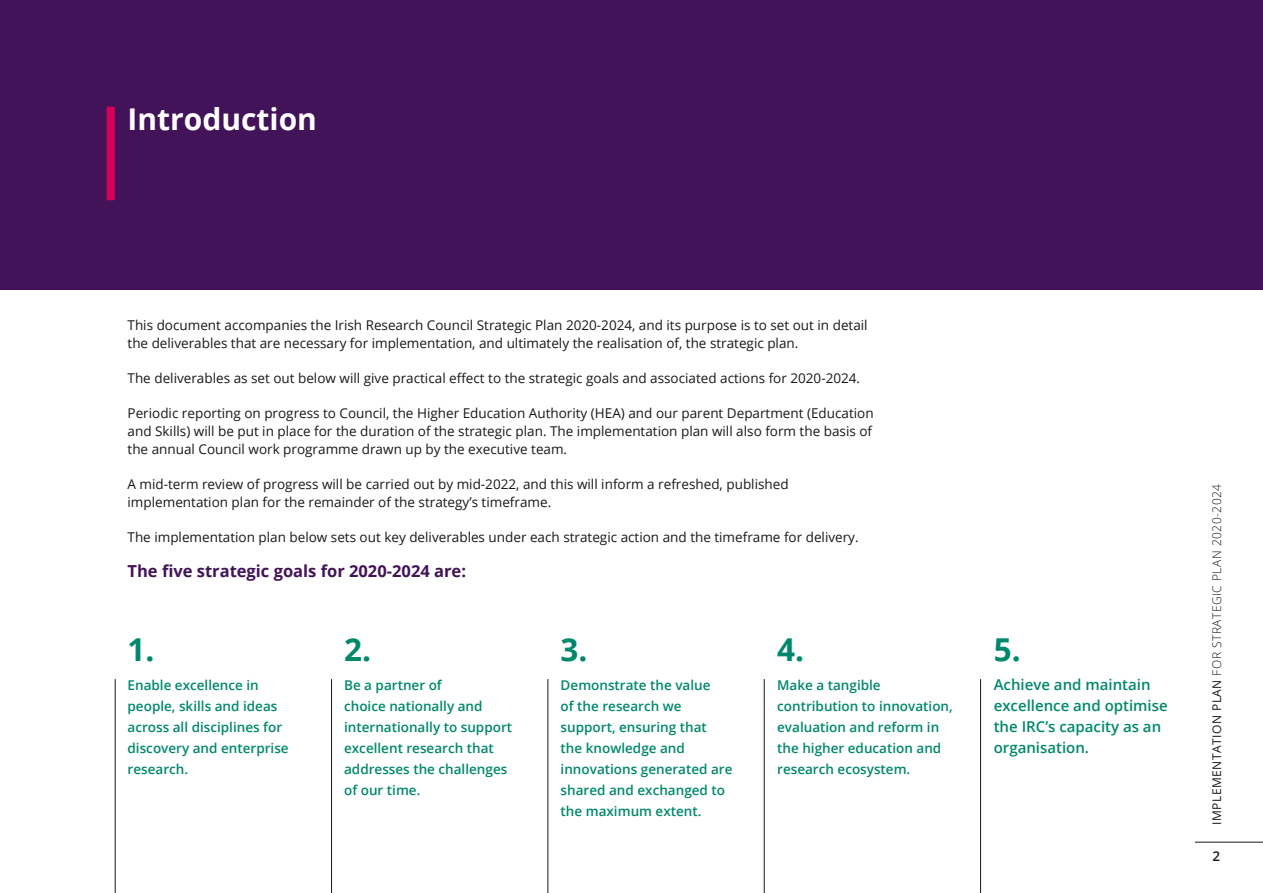
<style>
.page{position:relative;width:1263px;height:893px;background:#fff}
.page>*{position:absolute;margin:0;border:0;box-sizing:border-box;transform-origin:0 0}
.big_number{font:700 31.5px "Open Sans";color:#00886d}
.t1{font:700 30px "Open Sans";color:#fff}
.BODY{font:700 16.5px "Open Sans";color:#421358}
.strat_goals{font:600 15px/21px "Open Sans";color:#00886d}
.BODY-2{font:13.5px/18px "Open Sans";color:#1a171c}
.strat_goals-2{font:600 13.5px/21px "Open Sans";color:#00886d}
.t2{font:600 13.5px "Open Sans";color:#1a171c}
.t3{font:300 12px "Open Sans";letter-spacing:.04em;color:#1a171c}
.s1{font-weight:400}
</style>
<div class="page">
<hr style="left:1195px;top:842px;width:68px;height:1px;background:#1a171c">
<div style="left:0;top:0;width:1263px;height:289px;background:#421358"></div>
<hr style="left:331px;top:679px;width:1px;height:214px;background:#1a171c">
<hr style="left:115px;top:679px;width:1px;height:214px;background:#1a171c">
<div style="left:107px;top:107px;width:8px;height:93px;background:#d50059"></div>
<hr style="left:547px;top:679px;width:1px;height:214px;background:#1a171c">
<hr style="left:764px;top:679px;width:1px;height:214px;background:#1a171c">
<hr style="left:980px;top:679px;width:1px;height:214px;background:#1a171c">
<h1 class="t1" style="left:128px;top:98px;width:191px">Introduction</h1>
<p class="BODY-2" style="left:128px;top:315px;width:742px">This document accompanies the Irish Research Council Strategic Plan 2020-2024, and its purpose is to set out in detail the deliverables that are necessary for implementation, and ultimately the realisation of, the strategic plan.</p>
<p class="BODY-2" style="left:128px;top:368px;width:734px">The deliverables as set out below will give practical effect to the strategic goals and associated actions for 2020-2024.</p>
<p class="BODY-2" style="left:128px;top:403px;width:748px;text-align:justify">Periodic reporting on progress to Council, the Higher Education Authority (HEA) and our parent Department (Education and Skills) will be put in place for the duration of the strategic plan. The implementation plan will also form the basis of the annual Council work programme drawn up by the executive team.</p>
<p class="BODY-2" style="left:128px;top:474px;width:663px">A mid-term review of progress will be carried out by mid-2022, and this will inform a refreshed, published implementation plan for the remainder of the strategy’s timeframe.</p>
<p class="BODY-2" style="left:128px;top:527px;width:733px">The implementation plan below sets out key deliverables under each strategic action and the timeframe for delivery.</p>
<p class="BODY" style="left:128px;top:559px;width:340px">The five strategic goals for 2020-2024 are:</p>
<p class="big_number" style="left:128px;top:627px;width:28px">1.</p>
<p class="strat_goals-2" style="left:128px;top:674px;width:163px">Enable excellence in people, skills and ideas across all disciplines for discovery and enterprise research.</p>
<p class="big_number" style="left:344px;top:627px;width:28px">2.</p>
<p class="strat_goals-2" style="left:344px;top:674px;width:170px">Be a partner of<br>choice nationally and internationally to support excellent research that addresses the challenges of our time.</p>
<p class="big_number" style="left:561px;top:627px;width:28px">3.</p>
<p class="strat_goals-2" style="left:561px;top:674px;width:173px">Demonstrate the value<br>of the research we support, ensuring that<br>the knowledge and innovations generated are shared and exchanged to the maximum extent.</p>
<p class="big_number" style="left:777px;top:627px;width:28px">4.</p>
<p class="strat_goals-2" style="left:777px;top:674px;width:177px">Make a tangible contribution to innovation, evaluation and reform in the higher education and research ecosystem.</p>
<p class="big_number" style="left:994px;top:627px;width:28px">5.</p>
<p class="strat_goals" style="left:994px;top:674px;width:175px">Achieve and maintain excellence and optimise the IRC’s capacity as an organisation.</p>
<p class="t3" style="left:1208px;top:825px;width:342px;rotate:-90deg"><span class="s1">IMPLEMENTATION PLAN</span> FOR STRATEGIC PLAN 2020-2024</p>
<p class="t2" style="left:1212px;top:847px;width:9px">2</p>
</div>
